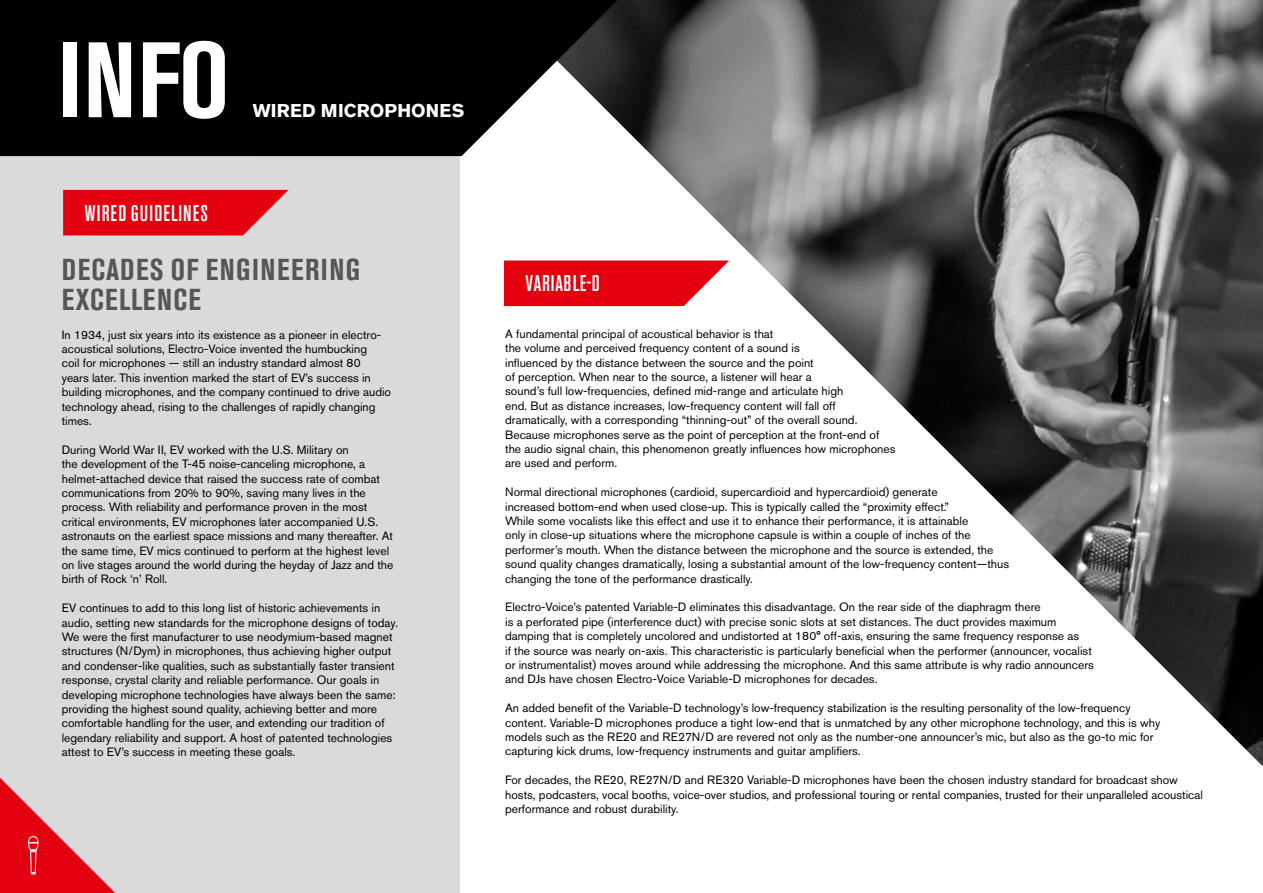
<style>
.page{position:relative;width:1263px;height:893px;background:#fff}
.page>*{position:absolute;margin:0;border:0;box-sizing:border-box;transform-origin:0 0}
.t1{font:700 condensed 106.05px "Akzidenz Grotesk Pro";color:#fff}
.t2{font:700 condensed 30px/30px "Akzidenz Grotesk Pro";letter-spacing:.045em;color:#565656}
.t3{font:500 condensed 22.5px "Akzidenz Grotesk Pro";letter-spacing:.045em;color:#fff}
.t4{font:700 18.45px "Akzidenz Grotesk Pro";letter-spacing:.01em;color:#fff}
.t5{font:12px/14.4px "Akzidenz Grotesk Pro";color:#000}
</style>
<div class="page">
<img style="left:503px;top:0;width:759px;height:765px">
<div style="left:0;top:111px;width:459px;height:782px;background:#dadada"></div>
<svg style="left:0;top:0;width:618px;height:156px;background:#171717"></svg>
<svg style="left:63px;top:190px;width:225px;height:45px;background:#e21522"></svg>
<svg style="left:504px;top:261px;width:225px;height:45px;background:#e51927"></svg>
<svg style="left:0;top:778px;width:115px;height:115px"></svg>
<h1 class="t1" style="left:58px;top:12px;width:173px">INFO</h1>
<h3 class="t4" style="left:253px;top:99px;width:213px">WIRED MICROPHONES</h3>
<h3 class="t3" style="left:85px;top:198px;width:124px">WIRED GUIDELINES</h3>
<h2 class="t2" style="left:62px;top:254px;width:300px">DECADES OF ENGINEERING<br>EXCELLENCE</h2>
<p class="t5" style="left:62px;top:327px;width:331px">In 1934, just six years into its existence as a pioneer in electro&shy;acoustical solutions, Electro-Voice invented the humbucking<br>coil for microphones — still an industry standard almost 80<br>years later. This invention marked the start of EV’s success in building microphones, and the company continued to drive audio technology ahead, rising to the challenges of rapidly changing times.</p>
<p class="t5" style="left:62px;top:442px;width:333px">During World War II, EV worked with the U.S. Military on<br>the development of the T-45 noise-canceling microphone, a helmet-attached device that raised the success rate of combat communications from 20% to 90%, saving many lives in the process. With reliability and performance proven in the most critical environments, EV microphones later accompanied U.S. astronauts on the earliest space missions and many thereafter. At the same time, EV mics continued to perform at the highest level on live stages around the world during the heyday of Jazz and the birth of Rock ‘n’ Roll.</p>
<p class="t5" style="left:62px;top:601px;width:338px">EV continues to add to this long list of historic achievements in audio, setting new standards for the microphone designs of today.<br>We were the first manufacturer to use neodymium-based magnet structures (N/Dym) in microphones, thus achieving higher output and condenser-like qualities, such as substantially faster transient response, crystal clarity and reliable performance. Our goals in developing microphone technologies have always been the same: providing the highest sound quality, achieving better and more comfortable handling for the user, and extending our tradition of legendary reliability and support. A host of patented technologies attest to EV’s success in meeting these goals.</p>
<h3 class="t3" style="left:526px;top:269px;width:76px">VARIABLE-D</h3>
<p class="t5" style="left:505px;top:326px;width:392px">A fundamental principal of acoustical behavior is that<br>the volume and perceived frequency content of a sound is<br>influenced by the distance between the source and the point<br>of perception. When near to the source, a listener will hear a<br>sound’s full low-frequencies, defined mid-range and articulate high<br>end. But as distance increases, low-frequency content will fall off dramatically, with a corresponding “thinning-out” of the overall sound.<br>Because microphones serve as the point of perception at the front-end of the audio signal chain, this phenomenon greatly influences how microphones are used and perform.</p>
<p class="t5" style="left:505px;top:485px;width:505px">Normal directional microphones (cardioid, supercardioid and hypercardioid) generate<br>increased bottom-end when used close-up. This is typically called the “proximity effect.”<br>While some vocalists like this effect and use it to enhance their performance, it is attainable<br>only in close-up situations where the microphone capsule is within a couple of inches of the performer’s mouth. When the distance between the microphone and the source is extended, the sound quality changes dramatically, losing a substantial amount of the low-frequency content—thus changing the tone of the performance drastically.</p>
<p class="t5" style="left:505px;top:600px;width:590px">Electro-Voice’s patented Variable-D eliminates this disadvantage. On the rear side of the diaphragm there<br>is a perforated pipe (interference duct) with precise sonic slots at set distances. The duct provides maximum damping that is completely uncolored and undistorted at 180° off-axis, ensuring the same frequency response as<br>if the source was nearly on-axis. This characteristic is particularly beneficial when the performer (announcer, vocalist or instrumentalist) moves around while addressing the microphone. And this same attribute is why radio announcers and DJs have chosen Electro-Voice Variable-D microphones for decades.</p>
<p class="t5" style="left:505px;top:701px;width:656px">An added benefit of the Variable-D technology’s low-frequency stabilization is the resulting personality of the low-frequency content. Variable-D microphones produce a tight low-end that is unmatched by any other microphone technology, and this is why models such as the RE20 and RE27N/D are revered not only as the number-one announcer’s mic, but also as the go-to mic for capturing kick drums, low-frequency instruments and guitar amplifiers.</p>
<p class="t5" style="left:505px;top:773px;width:699px">For decades, the RE20, RE27N/D and RE320 Variable-D microphones have been the chosen industry standard for broadcast show hosts, podcasters, vocal booths, voice-over studios, and professional touring or rental companies, trusted for their unparalleled acoustical performance and robust durability.</p>
</div>
